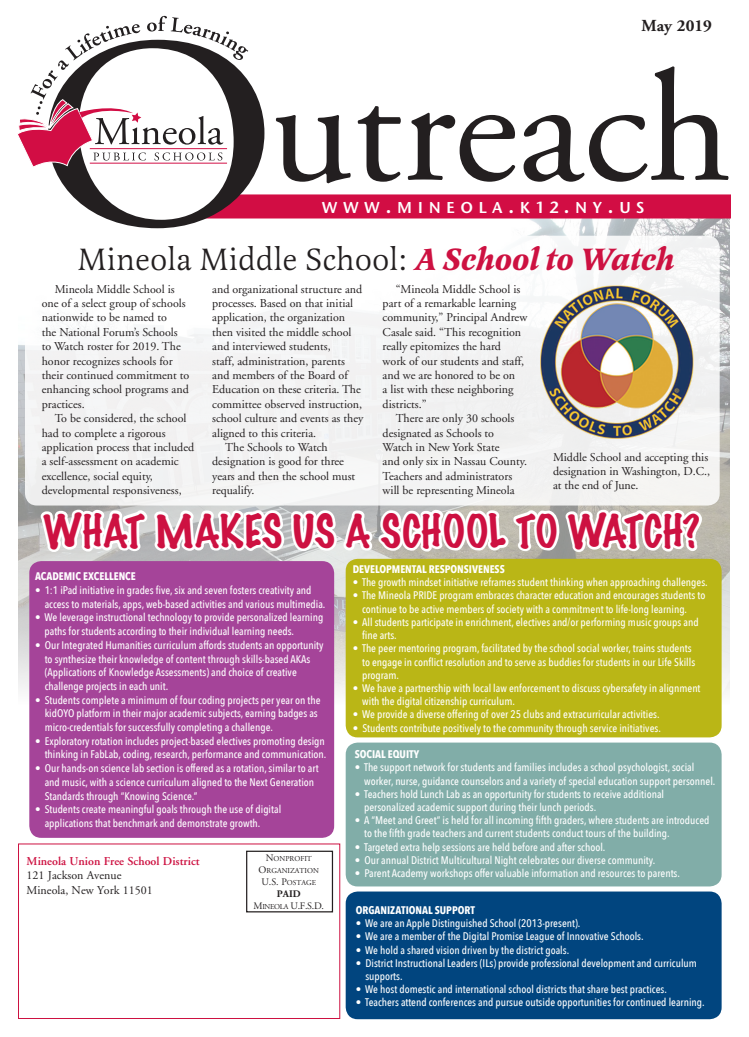
<style>
.page{position:relative;width:749px;height:1037px;background:#fff}
.page>*{position:absolute;margin:0;border:0;box-sizing:border-box;transform-origin:0 0}
.t1{font:100 41.1px "Marker Felt";color:#cd1141}
.t2{font:32px "Latienne T";color:#231f20}
.t3{font:700 16.8px "Adobe Garamond";color:#231f20}
.t4{font:16.5px "Stone Sans Itc T Semi";letter-spacing:.335em;color:#fff}
.t5{font:12px/14.4px "Adobe Garamond";color:#231f20}
.t6{font:600 12px "Adobe Garamond";color:#cd1141}
.t7{font:500 11px/13.7px "Avenir Next Condensed";color:#fff}
.t8{font:700 11px "Avenir Next Condensed";color:#fff}
.t9{font:10px "Adobe Garamond";color:#231f20}
.t10{font:700 10px "Adobe Garamond";color:#231f20}
.t11{font:7.5px "Adobe Garamond";color:#231f20}
.s1{font-size:22px}
.s2{font-size:17px}
.s3{font-weight:700;font-style:italic;color:#cd1141}
.s4{font-size:10px}
.s5{font-size:7.5px}
</style>
<div class="page">
<img style="left:18px;top:218px;width:711px;height:529px">
<div style="left:264px;top:194px;width:467px;height:24px;background:#d20d44"></div>
<svg style="left:275px;top:115px;width:76px;height:68px"></svg>
<svg style="left:357px;top:106px;width:44px;height:76px"></svg>
<svg style="left:407px;top:113px;width:108px;height:69px"></svg>
<svg style="left:523px;top:66px;width:206px;height:116px"></svg>
<svg style="left:48px;top:50px;width:216px;height:178px"></svg>
<svg style="left:17px;top:16px;width:231px;height:153px"></svg>
<svg style="left:36px;top:505px;width:670px;height:322px"></svg>
<div style="left:18px;top:843px;width:322px;height:176px;background:#fff;border:1px solid #cd1141"></div>
<div style="left:246px;top:851px;width:87px;height:61px;border:1px solid #231f20"></div>
<div style="left:25px;top:236px;width:695px;height:269px;background:#f4f5f5;border-radius:12px"></div>
<img style="left:540px;top:285px;width:154px;height:154px">
<div style="left:29px;top:561px;width:305px;height:277px;background:#a54499;border-radius:12px"></div>
<div style="left:346px;top:559px;width:375px;height:178px;background:#bab616;border-radius:12px"></div>
<div style="left:346px;top:742px;width:375px;height:144px;background:#81ada8;border-radius:12px"></div>
<div style="left:346px;top:891px;width:375px;height:128px;background:#01457f;border-radius:12px"></div>
<p class="t3" style="left:641px;top:17px;width:72px">May 2019</p>
<p class="t4" style="left:322px;top:197px;width:324px">WWW<span class="s1">.</span>MINEOLA<span class="s1">.</span>K<span class="s2">12</span><span class="s1">.</span>NY<span class="s1">.</span>US</p>
<p class="t2" style="left:78px;top:240px;width:598px">Mineola Middle School: <span class="s3">A School to Watch</span></p>
<p class="t5" style="left:42px;top:282px;width:149px;text-indent:13px">Mineola Middle School is one of a select group of schools nationwide to be named to<br>the National Forum’s Schools to Watch roster for 2019. The honor recognizes schools for their continued commitment to enhancing school programs and practices.</p>
<p class="t5" style="left:42px;top:411px;width:154px;text-indent:13px">To be considered, the school had to complete a rigorous application process that included a self-assessment on academic excellence, social equity, developmental responsiveness,</p>
<p class="t5" style="left:212px;top:282px;width:153px">and organizational structure and processes. Based on that initial application, the organization then visited the middle school and interviewed students,<br>staff, administration, parents and members of the Board of<br>Education on these criteria. The committee observed instruction, school culture and events as they aligned to this criteria.</p>
<p class="t5" style="left:212px;top:440px;width:145px;text-indent:13px">The Schools to Watch designation is good for three years and then the school must requalify.</p>
<p class="t5" style="left:383px;top:282px;width:146px;text-indent:13px">“Mineola Middle School is part of a remarkable learning community,” Principal Andrew<br>Casale said. “This recognition really epitomizes the hard work of our students and staff, and we are honored to be on<br>a list with these neighboring districts.”</p>
<p class="t5" style="left:383px;top:411px;width:146px;text-indent:13px">There are only 30 schools designated as Schools to<br>Watch in New York State<br>and only six in Nassau County.<br>Teachers and administrators will be representing Mineola</p>
<p class="t5" style="left:553px;top:450px;width:159px">Middle School and accepting this designation in Washington, D.C., at the end of June.</p>
<p class="t1" style="left:43px;top:499px;width:658px">WHAT MAKES US A SCHOOL TO WATCH?</p>
<p class="t8" style="left:35px;top:570px;width:102px">ACADEMIC EXCELLENCE</p>
<p class="t7" style="left:45px;top:583px;width:282px;text-indent:-10px">• 1:1 iPad initiative in grades five, six and seven fosters creativity and access to materials, apps, web-based activities and various multimedia.</p>
<p class="t7" style="left:45px;top:611px;width:280px;text-indent:-10px">• We leverage instructional technology to provide personalized learning paths for students according to their individual learning needs.</p>
<p class="t7" style="left:45px;top:638px;width:280px;text-indent:-10px">• Our Integrated Humanities curriculum affords students an opportunity to synthesize their knowledge of content through skills-based AKAs (Applications of Knowledge Assessments) and choice of creative challenge projects in each unit.</p>
<p class="t7" style="left:45px;top:693px;width:277px;text-indent:-10px">• Students complete a minimum of four coding projects per year on the kidOYO platform in their major academic subjects, earning badges as micro-credentials for successfully completing a challenge.</p>
<p class="t7" style="left:35px;top:734px;width:293px;text-align:right">• Exploratory rotation includes project-based electives promoting design thinking in FabLab, coding, research, performance and communication.</p>
<p class="t7" style="left:45px;top:761px;width:275px;text-indent:-10px">• Our hands-on science lab section is offered as a rotation, similar to art and music, with a science curriculum aligned to the Next Generation<br>Standards through “Knowing Science.”</p>
<p class="t7" style="left:45px;top:802px;width:238px;text-indent:-10px">• Students create meaningful goals through the use of digital applications that benchmark and demonstrate growth.</p>
<p class="t6" style="left:27px;top:855px;width:174px">Mineola Union Free School District</p>
<p class="t5" style="left:27px;top:869px;width:96px">121 Jackson Avenue</p>
<p class="t5" style="left:27px;top:883px;width:128px">Mineola, New York 11501</p>
<p class="t11" style="left:266px;top:855px;width:48px"><span class="s4">N</span>ONPROFIT</p>
<p class="t11" style="left:259px;top:867px;width:62px"><span class="s4">O</span>RGANIZATION</p>
<p class="t11" style="left:261px;top:879px;width:56px"><span class="s4">U.S. P</span>OSTAGE</p>
<p class="t10" style="left:277px;top:888px;width:25px">PAID</p>
<p class="t9" style="left:253px;top:901px;width:72px">M<span class="s5">INEOLA</span> U.F.S.D.</p>
<p class="t8" style="left:353px;top:562px;width:154px">DEVELOPMENTAL RESPONSIVENESS</p>
<p class="t7" style="left:353px;top:575px;width:356px">• The growth mindset initiative reframes student thinking when approaching challenges.</p>
<p class="t7" style="left:362px;top:589px;width:345px;line-height:13.2px;text-indent:-9px">• The Mineola PRIDE program embraces character education and encourages students to continue to be active members of society with a commitment to life-long learning.</p>
<p class="t7" style="left:362px;top:615px;width:338px;line-height:13.2px;text-indent:-9px">• All students participate in enrichment, electives and/or performing music groups and fine arts.</p>
<p class="t7" style="left:362px;top:642px;width:335px;line-height:13.2px;text-indent:-9px">• The peer mentoring program, facilitated by the school social worker, trains students to engage in conflict resolution and to serve as buddies for students in our Life Skills program.</p>
<p class="t7" style="left:362px;top:681px;width:340px;line-height:13.2px;text-indent:-10px">• We have a partnership with local law enforcement to discuss cybersafety in alignment with the digital citizenship curriculum.</p>
<p class="t7" style="left:353px;top:707px;width:308px">• We provide a diverse offering of over 25 clubs and extracurricular activities.</p>
<p class="t7" style="left:353px;top:721px;width:310px">• Students contribute positively to the community through service initiatives.</p>
<p class="t8" style="left:355px;top:747px;width:66px">SOCIAL EQUITY</p>
<p class="t7" style="left:364px;top:761px;width:353px;line-height:13.2px;text-indent:-9px">• The support network for students and families includes a school psychologist, social worker, nurse, guidance counselors and a variety of special education support personnel.</p>
<p class="t7" style="left:364px;top:787px;width:301px;line-height:13.2px;text-indent:-9px">• Teachers hold Lunch Lab as an opportunity for students to receive additional personalized academic support during their lunch periods.</p>
<p class="t7" style="left:364px;top:814px;width:347px;line-height:13.2px;text-indent:-9px">• A “Meet and Greet” is held for all incoming fifth graders, where students are introduced to the fifth grade teachers and current students conduct tours of the building.</p>
<p class="t7" style="left:355px;top:840px;width:252px">• Targeted extra help sessions are held before and after school.</p>
<p class="t7" style="left:355px;top:853px;width:302px">• Our annual District Multicultural Night celebrates our diverse community.</p>
<p class="t7" style="left:355px;top:866px;width:327px">• Parent Academy workshops offer valuable information and resources to parents.</p>
<p class="t8" style="left:356px;top:903px;width:121px">ORGANIZATIONAL SUPPORT</p>
<p class="t7" style="left:356px;top:916px;width:226px">• We are an Apple Distinguished School (2013-present).</p>
<p class="t7" style="left:356px;top:930px;width:289px">• We are a member of the Digital Promise League of Innovative Schools.</p>
<p class="t7" style="left:356px;top:943px;width:215px">• We hold a shared vision driven by the district goals.</p>
<p class="t7" style="left:365px;top:956px;width:333px;line-height:13.2px;text-indent:-10px">• District Instructional Leaders (ILs) provide professional development and curriculum supports.</p>
<p class="t7" style="left:356px;top:982px;width:313px">• We host domestic and international school districts that share best practices.</p>
<p class="t7" style="left:356px;top:996px;width:350px">• Teachers attend conferences and pursue outside opportunities for continued learning.</p>
</div>
